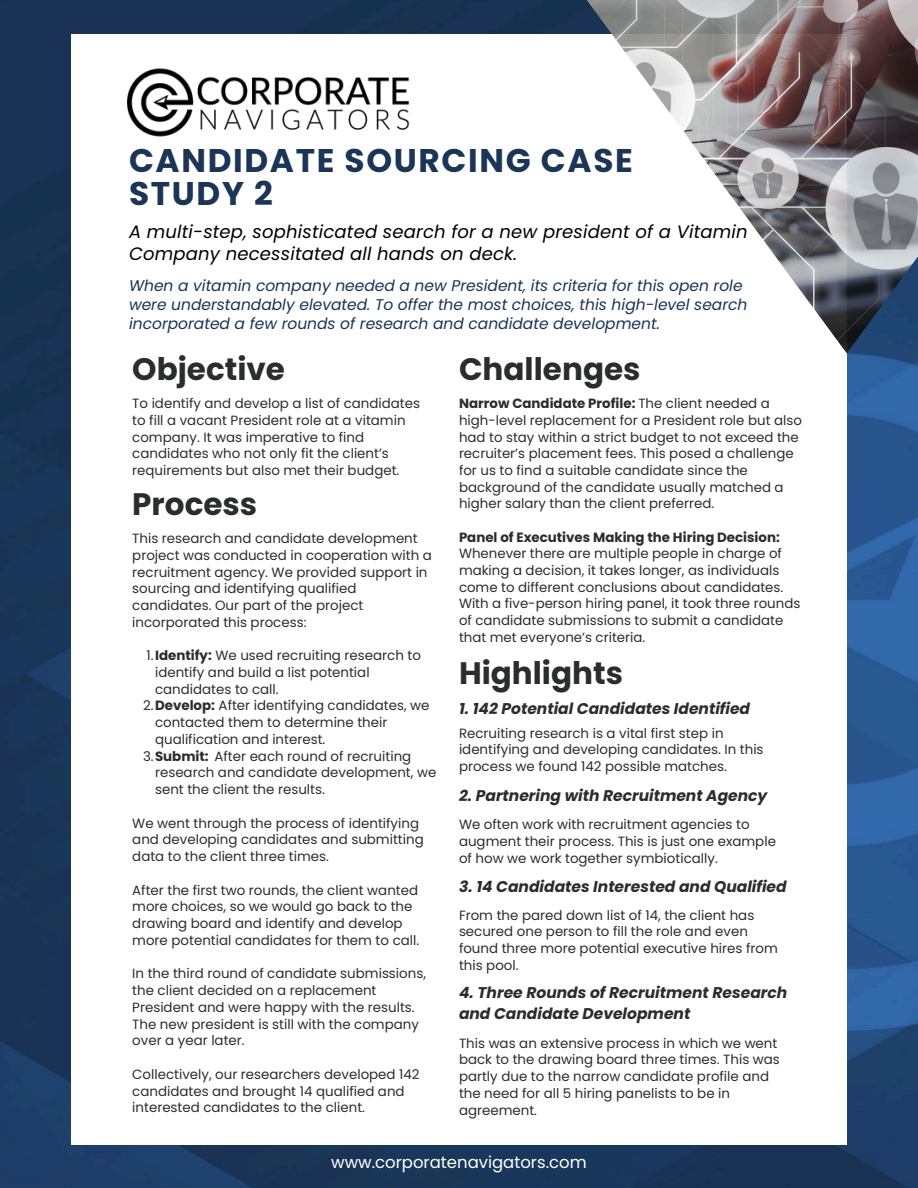
<style>
.page{position:relative;width:918px;height:1188px;background:#fff}
.page>*{position:absolute;margin:0;border:0;box-sizing:border-box;transform-origin:0 0}
.t1{font:700 32.7px/32.7px "Poppins";letter-spacing:.05em;color:#1a3556}
.t2{font:700 31.05px "Poppins";color:#2b2c30}
.t3{font:italic 18px/22.5px "Poppins";letter-spacing:.01em;color:#000}
.t4{font:16.5px "Poppins";color:#fff}
.t5{font:italic 15.45px/19.2px "Poppins";color:#1a3455}
.t6{font:italic 700 15.45px/21.1px "Poppins";color:#2b2c30}
.t7{font:13.35px/16.8px "Poppins";color:#2b2c30}
.s1{font-weight:700}
</style>
<div class="page">
<img style="left:0;top:0;width:918px;height:1188px">
<div style="left:71px;top:34px;width:776px;height:1111px;background:#fff"></div>
<img style="left:586px;top:0;width:332px;height:353px">
<img style="left:127px;top:68px;width:283px;height:69px">
<p class="t1" style="left:129px;top:145px;width:505px">CANDIDATE SOURCING CASE<br>STUDY 2</p>
<p class="t3" style="left:129px;top:220px;width:620px">A multi-step, sophisticated search for a new president of a Vitamin<br>Company necessitated all hands on deck.</p>
<p class="t5" style="left:129px;top:276px;width:620px">When a vitamin company needed a new President, its criteria for this open role were understandably elevated. To offer the most choices, this high-level search incorporated a few rounds of research and candidate development.</p>
<h1 class="t2" style="left:132px;top:347px;width:154px">Objective</h1>
<h3 class="t7" style="left:132px;top:395px;width:289px">To identify and develop a list of candidates to fill a vacant President role at a vitamin company. It was imperative to find candidates who not only fit the client’s requirements but also met their budget.</h3>
<h5 class="t2" style="left:132px;top:483px;width:126px">Process</h5>
<h2 class="t2" style="left:459px;top:347px;width:183px">Challenges</h2>
<p class="t7" style="left:459px;top:395px;width:344px"><span class="s1">Narrow Candidate Profile:</span> The client needed a high-level replacement for a President role but also had to stay within a strict budget to not exceed the recruiter’s placement fees. This posed a challenge for us to find a suitable candidate since the background of the candidate usually matched a higher salary than the client preferred.</p>
<h2 class="t7" style="left:459px;top:529px;width:343px"><span class="s1">Panel of Executives Making the Hiring Decision:<br></span>Whenever there are multiple people in charge of making a decision, it takes longer, as individuals come to different conclusions about candidates.<br>With a five-person hiring panel, it took three rounds of candidate submissions to submit a candidate that met everyone’s criteria.</h2>
<h2 class="t2" style="left:459px;top:651px;width:166px">Highlights</h2>
<p class="t6" style="left:459px;top:698px;width:293px">1. 142 Potential Candidates Identified</p>
<p class="t7" style="left:459px;top:724px;width:306px">Recruiting research is a vital first step in identifying and developing candidates. In this process we found 142 possible matches.</p>
<p class="t7" style="left:132px;top:530px;width:301px">This research and candidate development project was conducted in cooperation with a recruitment agency. We provided support in sourcing and identifying qualified candidates. Our part of the project incorporated this process:</p>
<p class="t7" style="left:155px;top:647px;width:267px;text-indent:-8px">1.<span class="s1">Identify:</span> We used recruiting research to identify and build a list potential candidates to call.</p>
<p class="t7" style="left:155px;top:697px;width:276px;text-indent:-12px">2.<span class="s1">Develop:</span> After identifying candidates, we contacted them to determine their qualification and interest.</p>
<p class="t7" style="left:155px;top:748px;width:283px;text-indent:-12px">3.<span class="s1">Submit:</span> After each round of recruiting research and candidate development, we sent the client the results.</p>
<p class="t7" style="left:132px;top:815px;width:293px">We went through the process of identifying and developing candidates and submitting data to the client three times.</p>
<p class="t7" style="left:132px;top:882px;width:288px">After the first two rounds, the client wanted more choices, so we would go back to the drawing board and identify and develop more potential candidates for them to call.</p>
<p class="t7" style="left:132px;top:965px;width:295px">In the third round of candidate submissions, the client decided on a replacement President and were happy with the results.<br>The new president is still with the company over a year later.</p>
<p class="t7" style="left:132px;top:1066px;width:289px">Collectively, our researchers developed 142 candidates and brought 14 qualified and interested candidates to the client.</p>
<p class="t6" style="left:459px;top:785px;width:310px">2. Partnering with Recruitment Agency</p>
<p class="t7" style="left:459px;top:816px;width:318px">We often work with recruitment agencies to augment their process. This is just one example of how we work together symbiotically.</p>
<p class="t6" style="left:459px;top:876px;width:329px">3. 14 Candidates Interested and Qualified</p>
<p class="t7" style="left:459px;top:906px;width:320px">From the pared down list of 14, the client has secured one person to fill the role and even found three more potential executive hires from this pool.</p>
<h2 class="t6" style="left:459px;top:982px;width:330px">4. Three Rounds of Recruitment Research and Candidate Development</h2>
<p class="t7" style="left:459px;top:1035px;width:322px">This was an extensive process in which we went back to the drawing board three times. This was partly due to the narrow candidate profile and the need for all 5 hiring panelists to be in agreement.</p>
<p class="t4" style="left:331px;top:1151px;width:257px">www.corporatenavigators.com</p>
</div>
